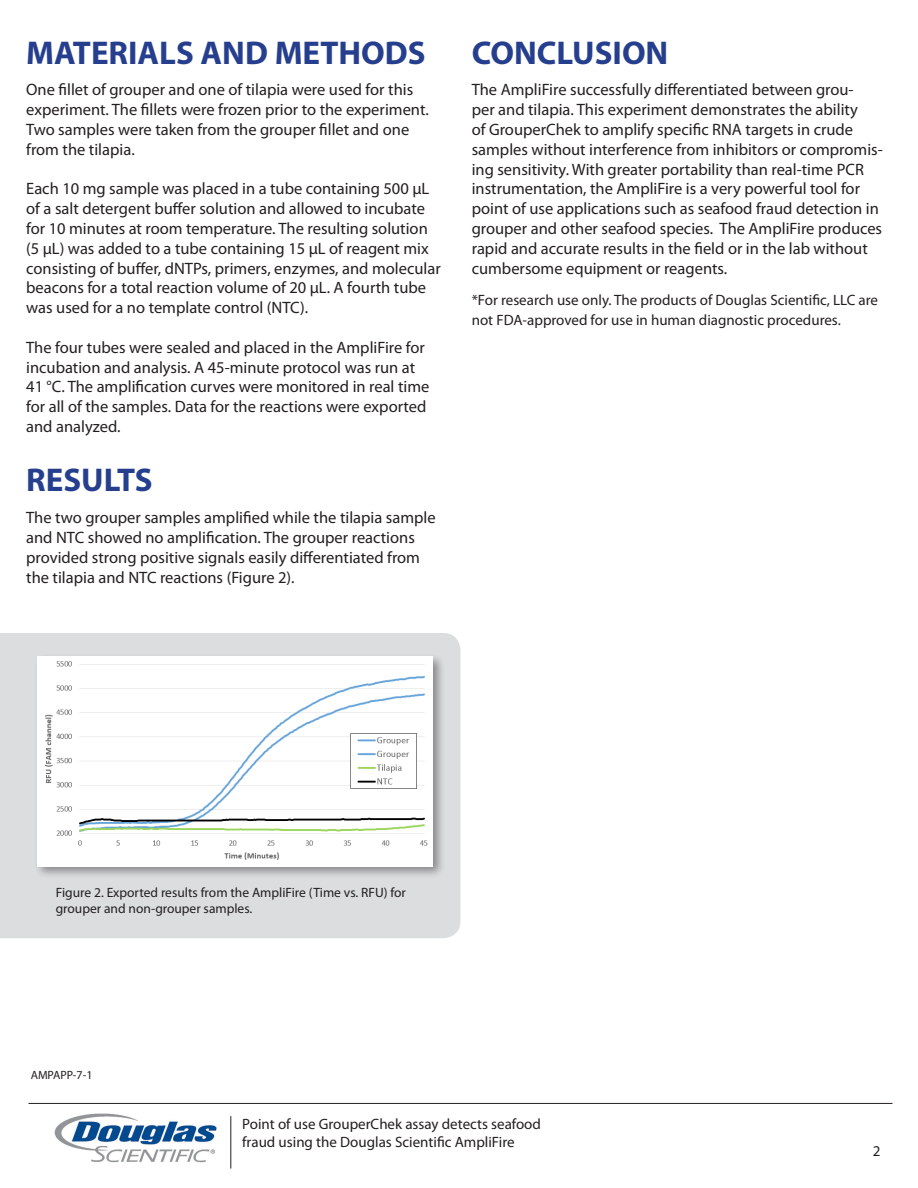
<style>
.page{position:relative;width:918px;height:1188px;background:#fff}
.page>*{position:absolute;margin:0;border:0;box-sizing:border-box;transform-origin:0 0}
.t1{font:700 33px "Myriad Pro";color:#253f8e}
.t2{font:16.5px/19.8px "Myriad Pro";color:#231f20}
.t3{font:15px/19.8px "Myriad Pro";color:#231f20}
.t4{font:13.5px/16.2px "Myriad Pro";color:#231f20}
.t5{font:12px "Myriad Pro";color:#231f20}
</style>
<div class="page">
<hr style="left:28px;top:1103px;width:864px;height:1px;background:#231f20">
<hr style="left:230px;top:1116px;width:1px;height:52px;background:#231f20">
<img style="left:54px;top:1113px;width:163px;height:50px">
<div style="left:0;top:633px;width:460px;height:305px;background:#dcdddf"></div>
<div style="left:34px;top:653px;width:412px;height:226px;background:#231f20;opacity:.45"></div>
<img style="left:38px;top:657px;width:395px;height:209px">
<p class="t1" style="left:26px;top:31px;width:401px">MATERIALS AND METHODS</p>
<p class="t2" style="left:26px;top:80px;width:389px">One fillet of grouper and one of tilapia were used for this</p>
<p class="t2" style="left:26px;top:99px;width:404px">experiment. The fillets were frozen prior to the experiment.<br>Two samples were taken from the grouper fillet and one from the tilapia.</p>
<p class="t2" style="left:26px;top:179px;width:416px">Each 10 mg sample was placed in a tube containing 500 µL of a salt detergent buffer solution and allowed to incubate for 10 minutes at room temperature. The resulting solution (5 µL) was added to a tube containing 15 µL of reagent mix consisting of buffer, dNTPs, primers, enzymes, and molecular beacons for a total reaction volume of 20 µL. A fourth tube was used for a no template control (NTC).</p>
<p class="t2" style="left:26px;top:337px;width:400px">The four tubes were sealed and placed in the AmpliFire for incubation and analysis. A 45-minute protocol was run at</p>
<p class="t2" style="left:26px;top:377px;width:405px">41 °C. The amplification curves were monitored in real time for all of the samples. Data for the reactions were exported and analyzed.</p>
<p class="t1" style="left:26px;top:459px;width:128px">RESULTS</p>
<p class="t2" style="left:26px;top:507px;width:411px">The two grouper samples amplified while the tilapia sample and NTC showed no amplification. The grouper reactions provided strong positive signals easily differentiated from the tilapia and NTC reactions (Figure 2).</p>
<p class="t1" style="left:472px;top:31px;width:198px">CONCLUSION</p>
<p class="t2" style="left:472px;top:80px;width:413px">The AmpliFire successfully differentiated between grou-<br>per and tilapia. This experiment demonstrates the ability<br>of GrouperChek to amplify specific RNA targets in crude samples without interference from inhibitors or compromis&shy;ing sensitivity. With greater portability than real-time PCR instrumentation, the AmpliFire is a very powerful tool for point of use applications such as seafood fraud detection in grouper and other seafood species. The AmpliFire produces rapid and accurate results in the field or in the lab without cumbersome equipment or reagents.</p>
<p class="t3" style="left:472px;top:290px;width:408px">*For research use only. The products of Douglas Scientific, LLC are not FDA-approved for use in human diagnostic procedures.</p>
<p class="t4" style="left:56px;top:884px;width:352px">Figure 2. Exported results from the AmpliFire (Time vs. RFU) for grouper and non-grouper samples.</p>
<p class="t5" style="left:31px;top:1068px;width:63px">AMPAPP-7-1</p>
<p class="t3" style="left:242px;top:1115px;width:300px;line-height:18px">Point of use GrouperChek assay detects seafood fraud using the Douglas Scientific AmpliFire</p>
<p class="t3" style="left:873px;top:1141px;width:9px">2</p>
</div>
